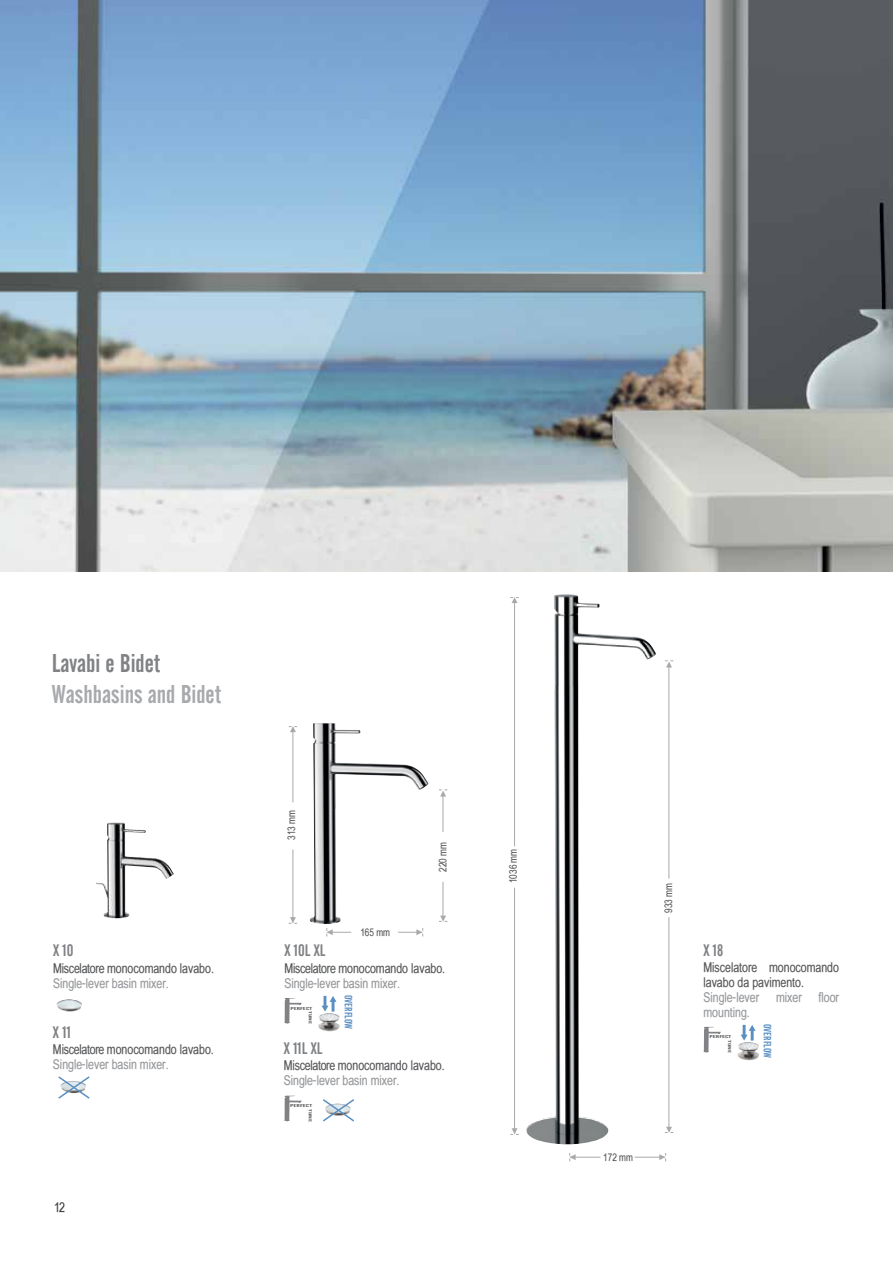
<style>
.page{position:relative;width:893px;height:1263px;background:#fff}
.page>*{position:absolute;margin:0;border:0;box-sizing:border-box;transform-origin:0 0}
.t1{font:25.5px "Alternate Gothic No 2 BT";color:#a7a9ac}
.t2{font:25.5px "Alternate Gothic No 2 BT";color:#808285}
.t3{font:16.5px "Alternate Gothic No 2 BT";color:#808285}
.t4{font:13.5px/15px "Babel Sans";color:#58595b}
.t5{font:13.5px/15px "Babel Sans";color:#97999c}
.t6{font:13.5px "Babel Sans";color:#414042}
.t7{font:10.5px "Babel Sans";color:#58595b}
.t8{font:10.5px "Alternate Gothic No 2 BT";color:#598fc3}
.t9{font:4.2px "Alternate Gothic No 2 BT";letter-spacing:.005em;color:#58595b;scale:1.95 1}
</style>
<div class="page">
<img style="left:0;top:0;width:893px;height:572px">
<img style="left:96px;top:822px;width:78px;height:96px">
<svg style="left:58px;top:1076px;width:32px;height:23px"></svg>
<img style="left:56px;top:999px;width:26px;height:13px">
<img style="left:318px;top:1013px;width:22px;height:18px">
<svg style="left:322px;top:996px;width:14px;height:15px"></svg>
<img style="left:737px;top:1042px;width:22px;height:18px">
<svg style="left:741px;top:1025px;width:15px;height:15px"></svg>
<svg style="left:323px;top:1099px;width:31px;height:23px"></svg>
<svg style="left:285px;top:998px;width:16px;height:25px"></svg>
<svg style="left:704px;top:1027px;width:17px;height:25px"></svg>
<svg style="left:284px;top:1096px;width:17px;height:25px"></svg>
<img style="left:310px;top:723px;width:119px;height:201px">
<hr style="left:293px;top:729px;width:1px;height:73px;background:#a7a9ac">
<hr style="left:293px;top:849px;width:1px;height:74px;background:#a7a9ac">
<hr style="left:443px;top:882px;width:1px;height:38px;background:#a7a9ac">
<hr style="left:443px;top:794px;width:1px;height:38px;background:#a7a9ac">
<svg style="left:289px;top:726px;width:8px;height:6px"></svg>
<svg style="left:289px;top:917px;width:8px;height:7px"></svg>
<svg style="left:439px;top:916px;width:8px;height:6px"></svg>
<svg style="left:439px;top:789px;width:8px;height:7px"></svg>
<svg style="left:326px;top:928px;width:25px;height:8px"></svg>
<svg style="left:398px;top:928px;width:25px;height:8px"></svg>
<img style="left:526px;top:594px;width:130px;height:550px">
<hr style="left:514px;top:600px;width:1px;height:246px;background:#a7a9ac">
<hr style="left:514px;top:887px;width:1px;height:247px;background:#a7a9ac">
<hr style="left:668px;top:917px;width:1px;height:214px;background:#a7a9ac">
<hr style="left:668px;top:665px;width:1px;height:214px;background:#a7a9ac">
<svg style="left:510px;top:597px;width:9px;height:6px"></svg>
<svg style="left:510px;top:1128px;width:9px;height:7px"></svg>
<svg style="left:665px;top:1127px;width:8px;height:6px"></svg>
<svg style="left:665px;top:660px;width:8px;height:7px"></svg>
<hr style="left:570px;top:1157px;width:30px;height:1px;background:#a7a9ac">
<hr style="left:635px;top:1157px;width:30px;height:1px;background:#a7a9ac">
<svg style="left:569px;top:1153px;width:7px;height:8px"></svg>
<svg style="left:659px;top:1153px;width:7px;height:8px"></svg>
<h1 class="t2" style="left:52px;top:649px;width:110px">Lavabi e Bidet</h1>
<h1 class="t1" style="left:52px;top:680px;width:171px">Washbasins and Bidet</h1>
<p class="t7" style="left:286px;top:840px;width:31px;rotate:-90deg">313 mm</p>
<p class="t7" style="left:360px;top:926px;width:31px">165 mm</p>
<p class="t7" style="left:437px;top:872px;width:31px;rotate:-90deg">220 mm</p>
<p class="t7" style="left:507px;top:883px;width:36px;rotate:-90deg">1036 mm</p>
<p class="t7" style="left:663px;top:913px;width:31px;rotate:-90deg">933 mm</p>
<p class="t3" style="left:53px;top:941px;width:22px">X 10</p>
<p class="t3" style="left:284px;top:941px;width:43px">X 10L XL</p>
<p class="t3" style="left:703px;top:941px;width:21px">X 18</p>
<p class="t4" style="left:53px;top:960px;width:162px">Miscelatore monocomando lavabo.</p>
<p class="t5" style="left:53px;top:975px;width:117px">Single-lever basin mixer.</p>
<p class="t3" style="left:53px;top:1023px;width:20px">X 11</p>
<p class="t4" style="left:284px;top:960px;width:162px">Miscelatore monocomando lavabo.</p>
<p class="t5" style="left:284px;top:975px;width:117px">Single-lever basin mixer.</p>
<p class="t9" style="left:290px;top:1006px;width:13px">PERFECT</p>
<p class="t9" style="left:313px;top:1011px;width:8px;rotate:90deg">TUNE</p>
<p class="t8" style="left:354px;top:995px;width:35px;rotate:90deg">OVERFLOW</p>
<p class="t3" style="left:284px;top:1039px;width:40px">X 11L XL</p>
<p class="t4" style="left:53px;top:1042px;width:162px">Miscelatore monocomando lavabo.</p>
<p class="t5" style="left:53px;top:1057px;width:117px">Single-lever basin mixer.</p>
<p class="t4" style="left:284px;top:1058px;width:162px">Miscelatore monocomando lavabo.</p>
<p class="t5" style="left:284px;top:1073px;width:117px">Single-lever basin mixer.</p>
<p class="t6" style="left:54px;top:1200px;width:12px">12</p>
<p class="t9" style="left:290px;top:1103px;width:13px">PERFECT</p>
<p class="t9" style="left:313px;top:1109px;width:8px;rotate:90deg">TUNE</p>
<p class="t7" style="left:603px;top:1151px;width:31px">172 mm</p>
<p class="t4" style="left:703px;top:959px;width:137px">Miscelatore monocomando lavabo da pavimento.</p>
<p class="t5" style="left:703px;top:989px;width:137px">Single-lever mixer floor mounting.</p>
<p class="t9" style="left:709px;top:1035px;width:13px">PERFECT</p>
<p class="t9" style="left:732px;top:1040px;width:8px;rotate:90deg">TUNE</p>
<p class="t8" style="left:773px;top:1024px;width:35px;rotate:90deg">OVERFLOW</p>
</div>
